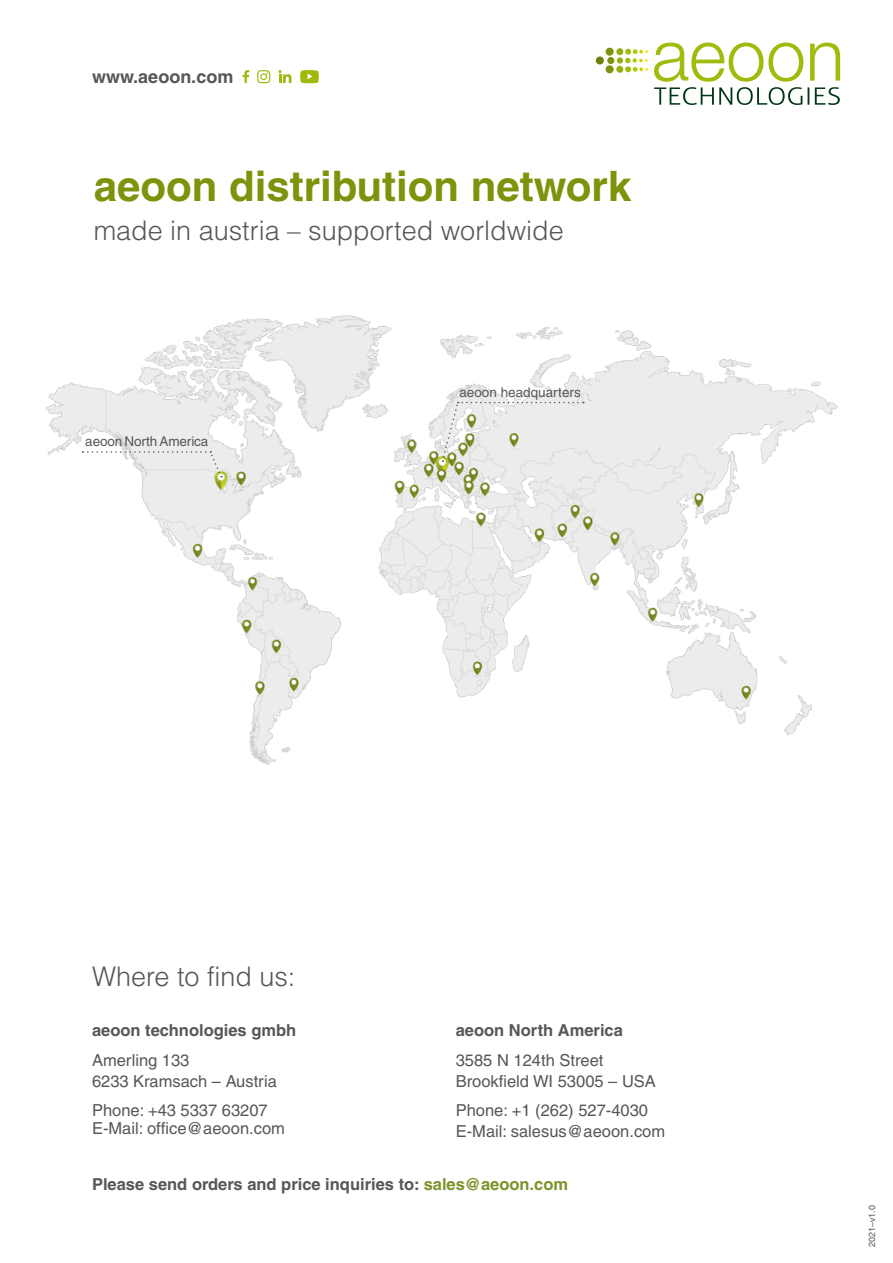
<style>
.page{position:relative;width:893px;height:1263px;background:#fff}
.page>*{position:absolute;margin:0;border:0;box-sizing:border-box;transform-origin:0 0}
.t1{font:700 42px "Helvetica LT Pro";color:#7d930c}
.t2{font:300 27px "Helvetica LT Pro";color:#575756}
.t3{font:700 18px "Helvetica LT Pro";color:#575756}
.t4{font:16.5px/21px "Helvetica LT Pro";color:#575756}
.t5{font:700 16.5px "Helvetica LT Pro";color:#575756}
.t6{font:13.5px "Helvetica LT Pro";color:#575756}
.t7{font:9px "Helvetica LT Pro";color:#575756}
.s1{color:#7c9429}
</style>
<div class="page">
<div style="left:606px;top:48px;width:8px;height:8px;background:#7d930c;border-radius:50%"></div>
<div style="left:616px;top:48px;width:7px;height:7px;background:#97ae0d;border-radius:50%"></div>
<div style="left:596px;top:56px;width:8px;height:8px;background:#6d810a;border-radius:50%"></div>
<div style="left:607px;top:57px;width:7px;height:7px;background:#7d930c;border-radius:50%"></div>
<div style="left:617px;top:57px;width:6px;height:7px;background:#97ae0d;border-radius:50%"></div>
<div style="left:606px;top:65px;width:8px;height:8px;background:#7d930c;border-radius:50%"></div>
<div style="left:616px;top:66px;width:7px;height:7px;background:#97ae0d;border-radius:50%"></div>
<svg style="left:625px;top:49px;width:23px;height:23px"></svg>
<svg style="left:654px;top:43px;width:186px;height:62px"></svg>
<svg style="left:300px;top:70px;width:19px;height:13px"></svg>
<svg style="left:257px;top:70px;width:13px;height:13px"></svg>
<svg style="left:243px;top:70px;width:6px;height:13px"></svg>
<svg style="left:278px;top:70px;width:13px;height:13px"></svg>
<img style="left:45px;top:315px;width:793px;height:450px">
<svg style="left:442px;top:402px;width:142px;height:60px"></svg>
<svg style="left:83px;top:451px;width:139px;height:26px"></svg>
<p class="t3" style="left:92px;top:66px;width:143px">www.aeoon.com</p>
<h1 class="t1" style="left:94px;top:161px;width:539px">aeoon distribution network</h1>
<h2 class="t2" style="left:94px;top:214px;width:472px">made in austria – supported worldwide</h2>
<p class="t6" style="left:85px;top:434px;width:125px">aeoon North America</p>
<p class="t6" style="left:459px;top:384px;width:123px">aeoon headquarters</p>
<h2 class="t2" style="left:92px;top:959px;width:205px">Where to find us:</h2>
<p class="t5" style="left:92px;top:1020px;width:206px">aeoon technologies gmbh</p>
<p class="t4" style="left:92px;top:1049px;width:186px">Amerling 133<br>6233 Kramsach – Austria</p>
<p class="t4" style="left:92px;top:1101px;width:194px;line-height:18px">Phone: +43 5337 63207<br>E-Mail: office@aeoon.com</p>
<p class="t5" style="left:456px;top:1020px;width:169px">aeoon North America</p>
<p class="t4" style="left:456px;top:1049px;width:202px">3585 N 124th Street<br>Brookfield WI 53005 – USA</p>
<p class="t4" style="left:456px;top:1100px;width:211px">Phone: +1 (262) 527-4030<br>E-Mail: salesus@aeoon.com</p>
<p class="t5" style="left:92px;top:1174px;width:478px">Please send orders and price inquiries to: <span class="s1">sales@aeoon.com</span></p>
<p class="t7" style="left:867px;top:1247px;width:44px;rotate:-90deg">2021–v1.0</p>
</div>
